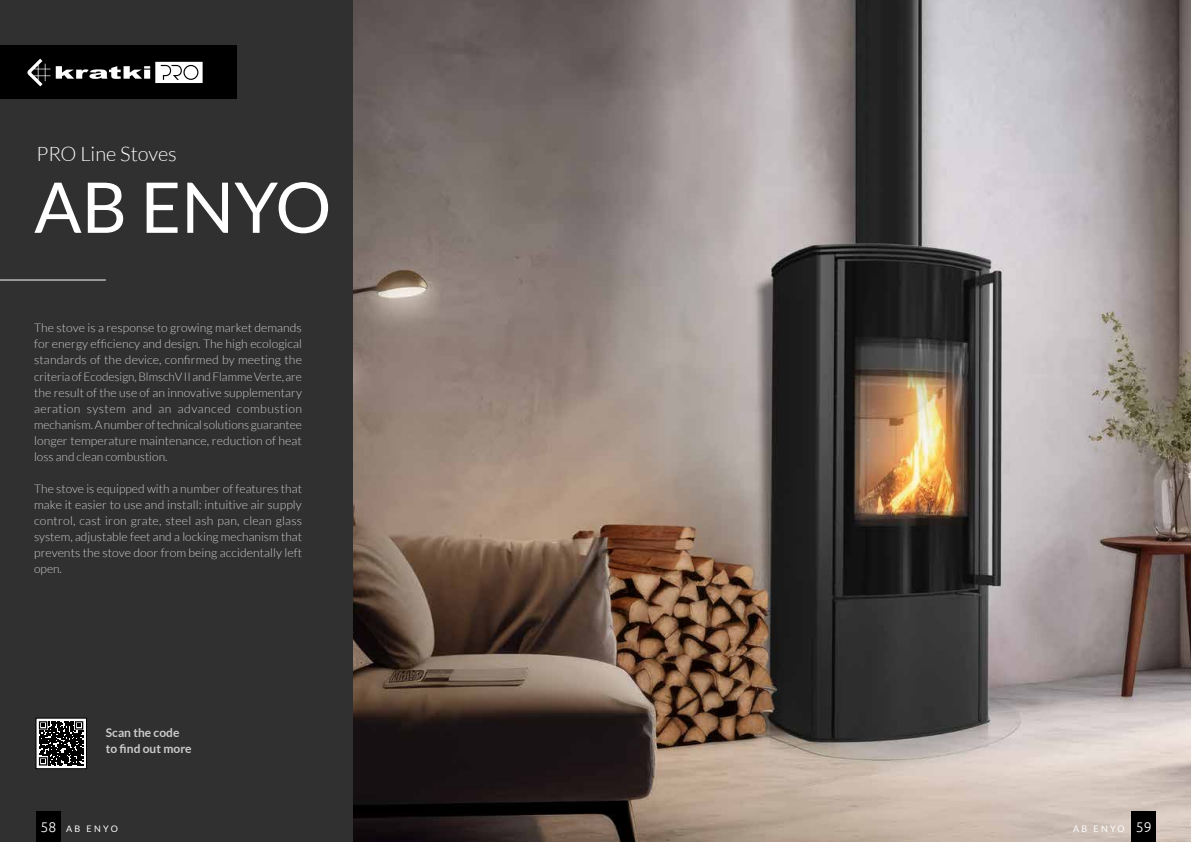
<style>
.page{position:relative;width:1191px;height:842px;background:#fff}
.page>*{position:absolute;margin:0;border:0;box-sizing:border-box;transform-origin:0 0}
.t1{font:70px "Lato";color:#fff}
.t2{font:300 20px "Lato";color:#fff}
.t3{font:300 12px/16px "Lato";letter-spacing:.005em;color:#ccc;text-align:justify}
.t4{font:700 12px/16px "Lato";color:#ccc}
.t5{font:9px "Lato";letter-spacing:.25em;color:#fff}
.s1{font-family:"Ubuntu";font-weight:300;font-size:14px}
</style>
<div class="page">
<img style="left:352px;top:0;width:839px;height:842px">
<div style="left:0;top:0;width:352px;height:842px;background:#303031"></div>
<hr style="left:0;top:279px;width:106px;height:1px;background:#fff">
<div style="left:36px;top:812px;width:25px;height:30px;background:#000"></div>
<div style="left:0;top:45px;width:236px;height:54px;background:#000"></div>
<svg style="left:27px;top:59px;width:176px;height:27px"></svg>
<svg style="left:38px;top:720px;width:47px;height:47px"></svg>
<div style="left:36px;top:718px;width:51px;height:51px;border:1px solid #000"></div>
<svg style="left:39px;top:721px;width:44px;height:44px;background:#353535"></svg>
<div style="left:1131px;top:812px;width:25px;height:30px;background:#000"></div>
<h2 class="t2" style="left:36px;top:143px;width:142px">PRO Line Stoves</h2>
<h1 class="t1" style="left:34px;top:168px;width:299px">AB ENYO</h1>
<p class="t3" style="left:34px;top:320px;width:269px">The stove is a response to growing market demands for energy efficiency and design. The high ecological standards of the device, confirmed by meeting the criteria of Ecodesign, BlmschV II and Flamme Verte, are the result of the use of an innovative supplementary aeration system and an advanced combustion mechanism. A number of technical solutions guarantee longer temperature maintenance, reduction of heat loss and clean combustion.</p>
<p class="t3" style="left:34px;top:480px;width:269px">The stove is equipped with a number of features that make it easier to use and install: intuitive air supply control, cast iron grate, steel ash pan, clean glass system, adjustable feet and a locking mechanism that prevents the stove door from being accidentally left open.</p>
<p class="t4" style="left:106px;top:724px;width:87px">Scan the code to find out more</p>
<p class="t5" style="left:40px;top:823px;width:79px"><span class="s1">58</span> AB ENYO</p>
<p class="t5" style="left:1073px;top:823px;width:80px">AB ENYO <span class="s1">59</span></p>
</div>
